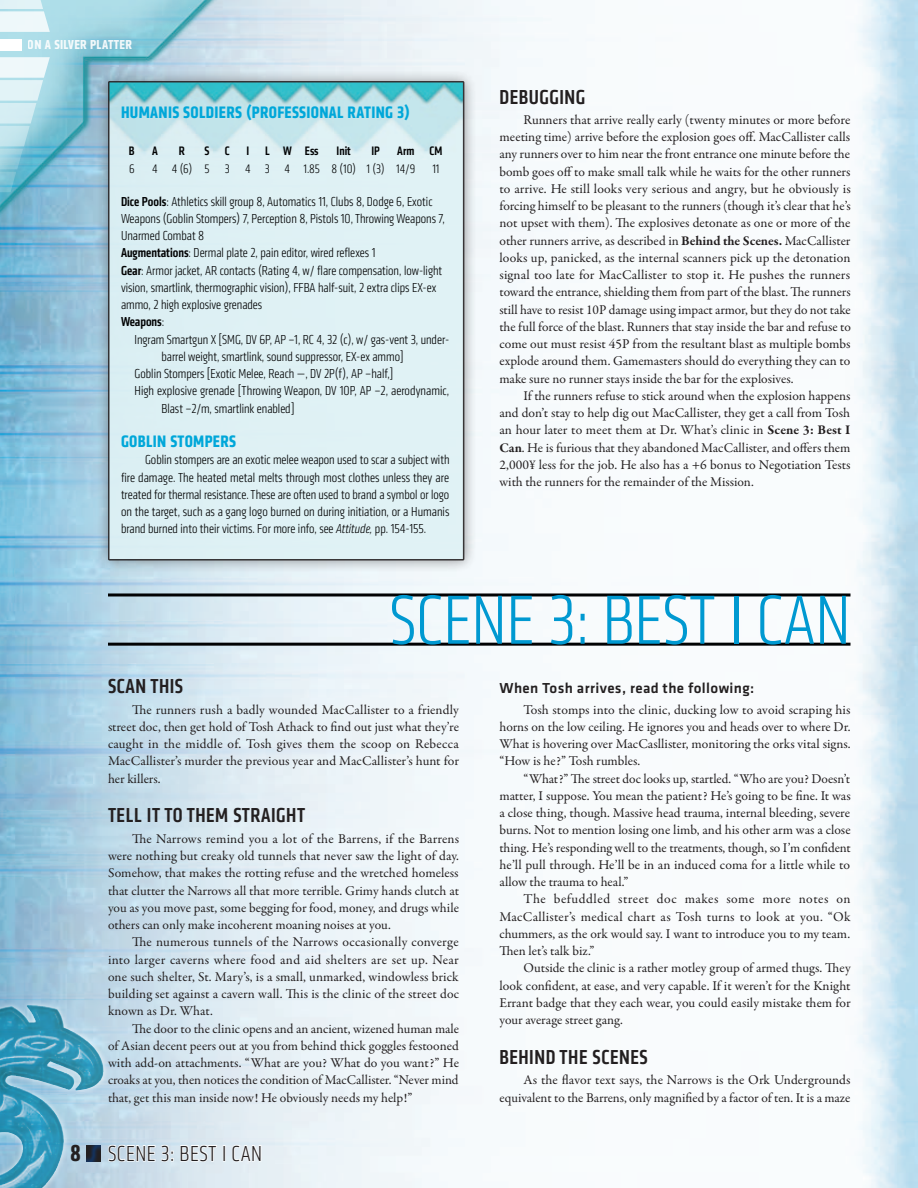
<style>
.page{position:relative;width:918px;height:1188px;background:#fff}
.page>*{position:absolute;margin:0;border:0;box-sizing:border-box;transform-origin:0 0}
.t1{font:300 condensed 72px "Klavika";color:#0099d1}
.t2{font:300 condensed 22.5px "Klavika";color:#231f20}
.t3{font:500 condensed 21px "Klavika";letter-spacing:.025em;color:#231f20}
.t4{font:700 condensed 17.25px "Klavika";letter-spacing:.02em;color:#00a7d9}
.t5{font:500 15px "Klavika";letter-spacing:.025em;color:#231f20}
.t6{font:13.5px/17.2px "Garamond Premr Pro";color:#231f20;text-align:justify}
.t7{font:300 condensed 13.5px/17.2px "Klavika";color:#010203}
.t8{font:700 condensed 13.5px "Klavika";letter-spacing:.025em;color:#fff}
.t9{font:300 condensed 12.75px "Klavika";color:#010203}
.t10{font:500 condensed 12.75px "Klavika";color:#010203}
.s1{font-weight:500}
.s2{font-style:italic}
.s3{font-weight:700}
.s4{font-weight:700;font-size:24px}
</style>
<div class="page">
<img style="left:0;top:0;width:918px;height:1188px">
<svg style="left:0;top:999px;width:109px;height:189px;background:#77b5ce"></svg>
<img style="left:0;top:1005px;width:35px;height:82px">
<div style="left:85px;top:1143px;width:18px;height:19px;background:#0099d1;opacity:.5"></div>
<svg style="left:107px;top:1141px;width:67px;height:25px"></svg>
<svg style="left:180px;top:1144px;width:38px;height:19px"></svg>
<div style="left:223px;top:1145px;width:3px;height:17px;border:2px solid #fff"></div>
<svg style="left:231px;top:1141px;width:31px;height:25px"></svg>
<hr style="left:108px;top:593px;width:742px;height:3px;background:#010203">
<hr style="left:108px;top:643px;width:742px;height:3px;background:#010203">
<div style="left:96px;top:69px;width:381px;height:504px;background:#231f20;opacity:.5"></div>
<div style="left:111px;top:84px;width:350px;height:474px;background:#dff1f5"></div>
<div style="left:108px;top:81px;width:356px;height:480px;border:2px solid #231f20"></div>
<img style="left:0;top:0;width:297px;height:306px">
<svg style="left:0;top:57px;width:50px;height:135px;background:#a7d7e3"></svg>
<svg style="left:0;top:0;width:50px;height:32px;background:#e0f2f6"></svg>
<div style="left:0;top:39px;width:21px;height:12px;background:#fff"></div>
<p class="t8" style="left:28px;top:36px;width:106px">ON A SILVER PLATTER</p>
<p class="t4" style="left:121px;top:101px;width:18px">HUMANIS</p>
<p class="t4" style="left:183px;top:101px;width:16px">SOLDIERS</p>
<p class="t4" style="left:246px;top:101px;width:47px">(PROFESSIONAL</p>
<p class="t4" style="left:348px;top:101px;width:18px">RATING</p>
<p class="t4" style="left:397px;top:101px;width:14px">3)</p>
<p class="t10" style="left:129px;top:142px;width:7px">B</p>
<p class="t10" style="left:152px;top:142px;width:7px">A</p>
<p class="t10" style="left:179px;top:142px;width:8px">R</p>
<p class="t10" style="left:204px;top:142px;width:27px">S C</p>
<p class="t10" style="left:246px;top:142px;width:74px">I LWEss</p>
<p class="t10" style="left:337px;top:142px;width:16px">Init</p>
<p class="t10" style="left:371px;top:142px;width:10px">IP</p>
<p class="t10" style="left:397px;top:142px;width:47px">Arm CM</p>
<p class="t9" style="left:129px;top:162px;width:7px">6</p>
<p class="t9" style="left:152px;top:162px;width:265px">4 4 (6) 5 3 4 3 4 1.85 8 (10) 1 (3) 14/9</p>
<p class="t9" style="left:432px;top:162px;width:9px">11</p>
<p class="t7" style="left:121px;top:193px;width:325px"><span class="s1">Dice Pools</span>: Athletics skill group 8, Automatics 11, Clubs 8, Dodge 6, Exotic Weapons (Goblin Stompers) 7, Perception 8, Pistols 10, Throwing Weapons 7, Unarmed Combat 8<br><span class="s1">Augmentations</span>: Dermal plate 2, pain editor, wired reflexes 1<br><span class="s1">Gear</span>: Armor jacket, AR contacts (Rating 4, w/ flare compensation, low-light vision, smartlink, thermographic vision), FFBA half-suit, 2 extra clips EX-ex ammo, 2 high explosive grenades<br><span class="s1">Weapons</span>:</p>
<p class="t7" style="left:135px;top:331px;width:316px">Ingram Smartgun X [SMG, DV 6P, AP –1, RC 4, 32 (c), w/ gas-vent 3, under-</p>
<p class="t7" style="left:162px;top:348px;width:244px">barrel weight, smartlink, sound suppressor, EX-ex ammo]</p>
<p class="t7" style="left:135px;top:365px;width:260px">Goblin Stompers [Exotic Melee, Reach —, DV 2P(f), AP –half,]</p>
<p class="t7" style="left:135px;top:383px;width:316px">High explosive grenade [Throwing Weapon, DV 10P, AP –2, aerodynamic,</p>
<p class="t7" style="left:162px;top:400px;width:135px">Blast –2/m, smartlink enabled]</p>
<p class="t4" style="left:121px;top:430px;width:17px">GOBLIN</p>
<p class="t4" style="left:170px;top:430px;width:17px">STOMPERS</p>
<p class="t7" style="left:121px;top:452px;width:330px;text-align:justify;text-indent:24px">Goblin stompers are an exotic melee weapon used to scar a subject with fire damage. The heated metal melts through most clothes unless they are treated for thermal resistance. These are often used to brand a symbol or logo on the target, such as a gang logo burned on during initiation, or a Humanis brand burned into their victims. For more info, see <span class="s2">Attitude,</span> pp. 154-155.</p>
<h3 class="t3" style="left:500px;top:83px;width:21px">Debugging</h3>
<p class="t6" style="left:500px;top:111px;width:353px;text-indent:24px">Runners that arrive really early (twenty minutes or more before meeting time) arrive before the explosion goes off. MacCallister calls any runners over to him near the front entrance one minute before the bomb goes off to make small talk while he waits for the other runners to arrive. He still looks very serious and angry, but he obviously is forcing himself to be pleasant to the runners (though it’s clear that he’s not upset with them). The explosives detonate as one or more of the other runners arrive, as described in <span class="s3">Behind the Scenes.</span> MacCallister looks up, panicked, as the internal scanners pick up the detonation signal too late for MacCallister to stop it. He pushes the runners toward the entrance, shielding them from part of the blast. The runners still have to resist 10P damage using impact armor, but they do not take the full force of the blast. Runners that stay inside the bar and refuse to come out must resist 45P from the resultant blast as multiple bombs explode around them. Gamemasters should do everything they can to make sure no runner stays inside the bar for the explosives.</p>
<p class="t6" style="left:500px;top:387px;width:353px;text-indent:24px">If the runners refuse to stick around when the explosion happens and don’t stay to help dig out MacCallister, they get a call from Tosh an hour later to meet them at Dr. What’s clinic in <span class="s3">Scene 3: Best I Can</span>. He is furious that they abandoned MacCallister, and offers them 2,000¥ less for the job. He also has a +6 bonus to Negotiation Tests with the runners for the remainder of the Mission.</p>
<h1 class="t1" style="left:389px;top:580px;width:56px">Scene</h1>
<h1 class="t1" style="left:548px;top:580px;width:267px">3: Best I Can</h1>
<h3 class="t3" style="left:108px;top:673px;width:60px">Scan This</h3>
<p class="t6" style="left:108px;top:701px;width:353px;text-indent:24px">The runners rush a badly wounded MacCallister to a friendly street doc, then get hold of Tosh Athack to find out just what they’re caught in the middle of. Tosh gives them the scoop on Rebecca MacCallister’s murder the previous year and MacCallister’s hunt for her killers.</p>
<h3 class="t3" style="left:108px;top:802px;width:99px">Tell It to Them</h3>
<h3 class="t3" style="left:233px;top:802px;width:19px">Straight</h3>
<p class="t6" style="left:108px;top:830px;width:353px;text-indent:24px">The Narrows remind you a lot of the Barrens, if the Barrens were nothing but creaky old tunnels that never saw the light of day.<br>Somehow, that makes the rotting refuse and the wretched homeless that clutter the Narrows all that more terrible. Grimy hands clutch at you as you move past, some begging for food, money, and drugs while others can only make incoherent moaning noises at you.</p>
<p class="t6" style="left:108px;top:934px;width:353px;text-indent:24px">The numerous tunnels of the Narrows occasionally converge into larger caverns where food and aid shelters are set up. Near one such shelter, St. Mary’s, is a small, unmarked, windowless brick building set against a cavern wall. This is the clinic of the street doc known as Dr. What.</p>
<p class="t6" style="left:108px;top:1020px;width:353px;text-indent:24px">The door to the clinic opens and an ancient, wizened human male of Asian decent peers out at you from behind thick goggles festooned with add-on attachments. “What are you? What do you want?” He croaks at you, then notices the condition of MacCallister. “Never mind that, get this man inside now! He obviously needs my help!”</p>
<h2 class="t2" style="left:70px;top:1141px;width:57px"><span class="s4">8</span> Scene</h2>
<h2 class="t2" style="left:161px;top:1141px;width:91px">3: Best I Can</h2>
<p class="t5" style="left:500px;top:680px;width:256px">When Tosh arrives, read the following:</p>
<p class="t6" style="left:500px;top:701px;width:353px;text-indent:24px">Tosh stomps into the clinic, ducking low to avoid scraping his horns on the low ceiling. He ignores you and heads over to where Dr.<br>What is hovering over MacCasllister, monitoring the orks vital signs. “How is he?” Tosh rumbles.</p>
<p class="t6" style="left:500px;top:770px;width:353px;text-indent:24px">“What?” The street doc looks up, startled. “Who are you? Doesn’t matter, I suppose. You mean the patient? He’s going to be fine. It was a close thing, though. Massive head trauma, internal bleeding, severe burns. Not to mention losing one limb, and his other arm was a close thing. He’s responding well to the treatments, though, so I’m confident he’ll pull through. He’ll be in an induced coma for a little while to allow the trauma to heal.”</p>
<p class="t6" style="left:500px;top:891px;width:353px;text-indent:24px">The befuddled street doc makes some more notes on MacCallister’s medical chart as Tosh turns to look at you. “Ok chummers, as the ork would say. I want to introduce you to my team.<br>Then let’s talk biz.”</p>
<p class="t6" style="left:500px;top:960px;width:353px;text-indent:24px">Outside the clinic is a rather motley group of armed thugs. They look confident, at ease, and very capable. If it weren’t for the Knight Errant badge that they each wear, you could easily mistake them for your average street gang.</p>
<h3 class="t3" style="left:500px;top:1044px;width:20px">Behind</h3>
<h3 class="t3" style="left:560px;top:1044px;width:52px">the Scenes</h3>
<p class="t6" style="left:500px;top:1072px;width:353px;text-align:right">As the flavor text says, the Narrows is the Ork Undergrounds equivalent to the Barrens, only magnified by a factor of ten. It is a maze</p>
</div>
